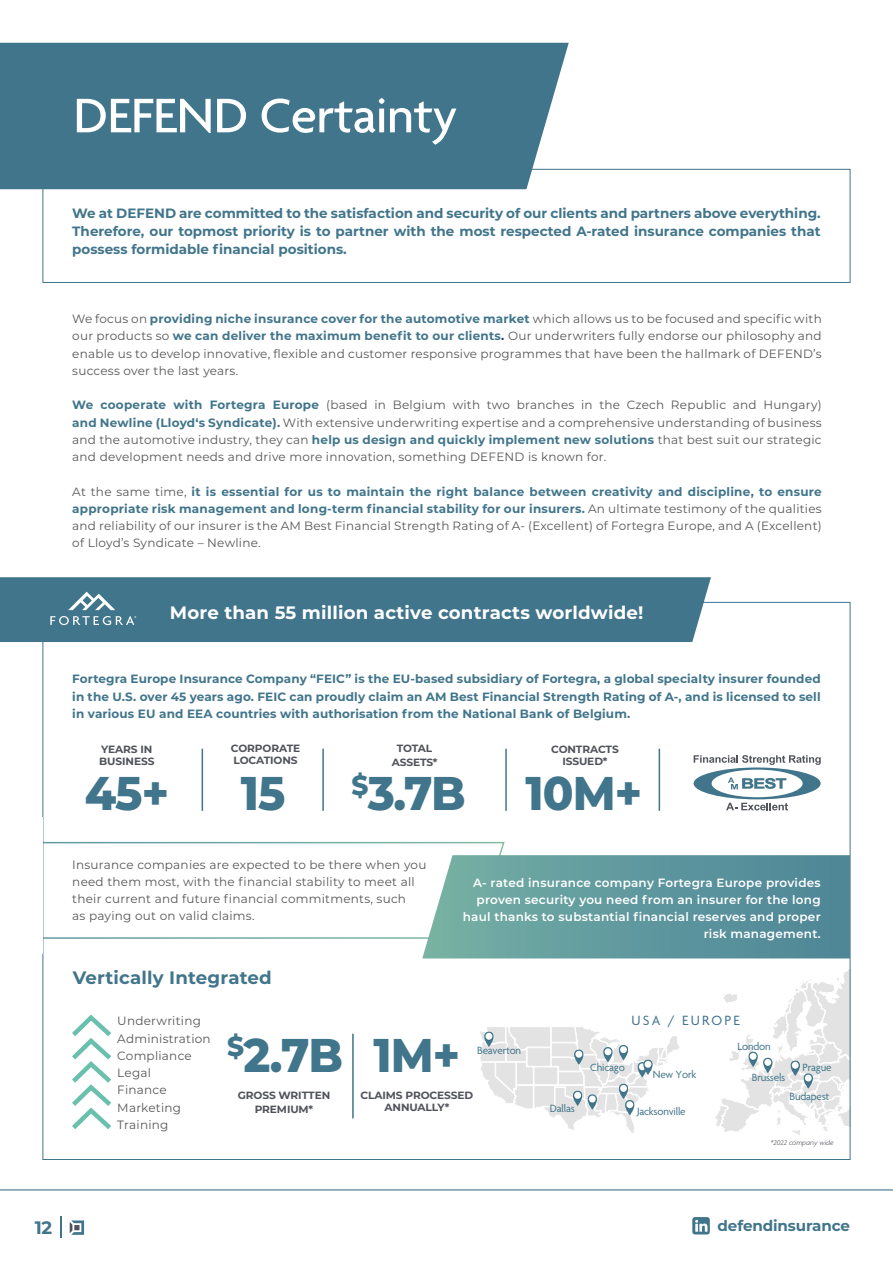
<style>
.page{position:relative;width:893px;height:1263px;background:#fff}
.page>*{position:absolute;margin:0;border:0;box-sizing:border-box;transform-origin:0 0}
.t1{font:500 52.5px "Agenda";letter-spacing:-.01em;color:#fff}
.t2{font:800 47.25px "Montserrat";letter-spacing:-.02em;color:#40758c;scale:.95 1}
.t3{font:600 35.25px "Agenda";color:#41758b}
.t4{font:700 18px "Montserrat";letter-spacing:.01em;color:#fff}
.t5{font:700 18px "Montserrat";letter-spacing:.01em;color:#41758b}
.t6{font:16.8px/19.4px "Agenda";color:#50535a}
.t7{font:700 15px "Montserrat";letter-spacing:-.01em;color:#41758b}
.t8{font:14.55px "Agenda";color:#41758b}
.t9{font:700 13.5px/18px "Montserrat";color:#41758b;text-align:justify}
.t10{font:12px/17.2px "Montserrat";letter-spacing:.02em;color:#575756;text-align:justify}
.t11{font:700 12px/17.2px "Montserrat";letter-spacing:.01em;color:#41758b;text-align:justify}
.t12{font:600 12px/17.2px "Montserrat";letter-spacing:.02em;color:#fff;text-align:right}
.t13{font:11.25px "Agenda";letter-spacing:-.02em;color:#41758b}
.t14{font:700 10.5px/12px "Montserrat";letter-spacing:-.01em;color:#50535a;text-align:center}
.t15{font:italic 300 7.5px "Agenda";color:#50535a}
.s1{font-weight:700;color:#41758b}
.s2{font-weight:700;color:#283583}
</style>
<div class="page">
<svg style="left:70px;top:1220px;width:14px;height:15px"></svg>
<hr style="left:60px;top:1216px;width:2px;height:21px;background:#41758b">
<svg style="left:692px;top:1217px;width:18px;height:17px"></svg>
<hr style="left:0;top:1189px;width:893px;height:1px;background:#41758b">
<svg style="left:45px;top:841px;width:460px;height:98px"></svg>
<svg style="left:422px;top:855px;width:426px;height:103px;background:#669da1"></svg>
<svg style="left:480px;top:1027px;width:199px;height:106px"></svg>
<svg style="left:715px;top:971px;width:133px;height:171px"></svg>
<svg style="left:484px;top:1031px;width:10px;height:16px"></svg>
<div style="left:485px;top:1033px;width:7px;height:7px;background:#fbfdfe;border-radius:50%"></div>
<svg style="left:574px;top:1049px;width:10px;height:16px"></svg>
<div style="left:575px;top:1051px;width:7px;height:7px;background:#fbfdfe;border-radius:50%"></div>
<svg style="left:603px;top:1047px;width:10px;height:15px"></svg>
<div style="left:604px;top:1048px;width:7px;height:7px;background:#fbfdfe;border-radius:50%"></div>
<svg style="left:619px;top:1083px;width:9px;height:16px"></svg>
<div style="left:620px;top:1085px;width:7px;height:7px;background:#fbfdfe;border-radius:50%"></div>
<svg style="left:625px;top:1100px;width:9px;height:15px"></svg>
<div style="left:626px;top:1101px;width:7px;height:7px;background:#fbfdfe;border-radius:50%"></div>
<svg style="left:588px;top:1094px;width:9px;height:16px"></svg>
<div style="left:589px;top:1095px;width:7px;height:7px;background:#fbfdfe;border-radius:50%"></div>
<svg style="left:573px;top:1090px;width:9px;height:16px"></svg>
<div style="left:574px;top:1092px;width:7px;height:7px;background:#fbfdfe;border-radius:50%"></div>
<svg style="left:619px;top:1045px;width:9px;height:15px"></svg>
<div style="left:620px;top:1047px;width:7px;height:7px;background:#92abb5;border-radius:50%"></div>
<div style="left:620px;top:1046px;width:7px;height:7px;background:#fbfdfe;border-radius:50%"></div>
<svg style="left:637px;top:1062px;width:10px;height:15px"></svg>
<div style="left:639px;top:1064px;width:7px;height:7px;background:#d7e1e5;border-radius:50%"></div>
<div style="left:639px;top:1063px;width:7px;height:7px;background:#fbfdfe;border-radius:50%"></div>
<svg style="left:643px;top:1059px;width:10px;height:16px"></svg>
<div style="left:645px;top:1061px;width:6px;height:7px;background:#fbfdfe;border-radius:50%"></div>
<svg style="left:748px;top:1051px;width:10px;height:16px"></svg>
<div style="left:750px;top:1053px;width:6px;height:7px;background:#fbfdfe;border-radius:50%"></div>
<svg style="left:790px;top:1060px;width:10px;height:16px"></svg>
<div style="left:792px;top:1062px;width:7px;height:7px;background:#fbfdfe;border-radius:50%"></div>
<svg style="left:763px;top:1057px;width:10px;height:16px"></svg>
<div style="left:764px;top:1059px;width:7px;height:7px;background:#fbfdfe;border-radius:50%"></div>
<svg style="left:803px;top:1073px;width:10px;height:16px"></svg>
<div style="left:805px;top:1074px;width:7px;height:7px;background:#fbfdfe;border-radius:50%"></div>
<div style="left:43px;top:169px;width:807px;height:114px;border:1px solid #41758b"></div>
<div style="left:0;top:43px;width:569px;height:146px;background:#41758b"></div>
<div style="left:0;top:577px;width:711px;height:65px;background:#41758b"></div>
<svg style="left:50px;top:616px;width:86px;height:9px"></svg>
<svg style="left:68px;top:592px;width:47px;height:18px"></svg>
<svg style="left:694px;top:755px;width:127px;height:55px"></svg>
<hr style="left:202px;top:749px;width:1px;height:62px;background:#41758b">
<hr style="left:322px;top:749px;width:2px;height:62px;background:#41758b">
<hr style="left:505px;top:749px;width:2px;height:62px;background:#41758b">
<hr style="left:352px;top:1034px;width:2px;height:84px;background:#41758b">
<hr style="left:659px;top:749px;width:1px;height:62px;background:#41758b">
<svg style="left:72px;top:1014px;width:39px;height:116px"></svg>
<h1 class="t1" style="left:73px;top:83px;width:386px">DEFEND Certainty</h1>
<p class="t9" style="left:72px;top:204px;width:750px">We at DEFEND are committed to the satisfaction and security of our clients and partners above everything.<br>Therefore, our topmost priority is to partner with the most respected A-rated insurance companies that possess formidable financial positions.</p>
<p class="t10" style="left:72px;top:310px;width:751px">We focus on <span class="s1">providing niche insurance cover for the automotive market</span> which allows us to be focused and specific with our products so <span class="s1">we can deliver the maximum benefit to our clients</span><span class="s2">.</span> Our underwriters fully endorse our philosophy and enable us to develop innovative, flexible and customer responsive programmes that have been the hallmark of DEFEND’s success over the last years.</p>
<p class="t10" style="left:72px;top:396px;width:751px"><span class="s1">We cooperate with Fortegra Europe</span> (based in Belgium with two branches in the Czech Republic and Hungary) <span class="s1">and Newline (Lloyd‘s Syndicate).</span> With extensive underwriting expertise and a comprehensive understanding of business and the automotive industry, they can <span class="s1">help us design and quickly implement new solutions</span> that best suit our strategic and development needs and drive more innovation, something DEFEND is known for.</p>
<p class="t10" style="left:72px;top:482px;width:751px">At the same time, <span class="s1">it is essential for us to maintain the right balance between creativity and discipline, to ensure appropriate risk management and long-term financial stability for our insurers.</span> An ultimate testimony of the qualities and reliability of our insurer is the AM Best Financial Strength Rating of A- (Excellent) of Fortegra Europe, and A (Excellent) of Lloyd’s Syndicate – Newline.</p>
<h3 class="t4" style="left:170px;top:600px;width:475px">More than 55 million active contracts worldwide!</h3>
<p class="t11" style="left:72px;top:670px;width:750px">Fortegra Europe Insurance Company “FEIC” is the EU-based subsidiary of Fortegra, a global specialty insurer founded in the U.S. over 45 years ago. FEIC can proudly claim an AM Best Financial Strength Rating of A-, and is licensed to sell in various EU and EEA countries with authorisation from the National Bank of Belgium.</p>
<p class="t14" style="left:99px;top:743px;width:57px;text-align:left">YEARS IN<br>BUSINESS</p>
<h2 class="t2" style="left:85px;top:759px;width:90px">45+</h2>
<p class="t14" style="left:231px;top:742px;width:71px;text-align:left">CORPORATE<br>LOCATIONS</p>
<p class="t14" style="left:551px;top:743px;width:69px">CONTRACTS<br>ISSUED*</p>
<p class="t14" style="left:392px;top:741px;width:47px;line-height:13.5px">TOTAL<br>ASSETS*</p>
<h2 class="t2" style="left:352px;top:759px;width:122px"><sup>$</sup>3.7B</h2>
<h2 class="t2" style="left:241px;top:759px;width:48px">15</h2>
<h2 class="t2" style="left:525px;top:759px;width:124px">10M+</h2>
<p class="t10" style="left:72px;top:855px;width:356px;text-align:left">Insurance companies are expected to be there when you need them most, with the financial stability to meet all their current and future financial commitments, such<br>as paying out on valid claims.</p>
<p class="t12" style="left:463px;top:873px;width:359px">A- rated insurance company Fortegra Europe provides proven security you need from an insurer for the long haul thanks to substantial financial reserves and proper risk management.</p>
<h3 class="t3" style="left:-3px;top:964px;width:292px">Vertically Integrated</h3>
<h3 class="t6" style="left:59px;top:1009px;width:102px">Underwriting<br>Administration</h3>
<h3 class="t5" style="left:73px;top:965px;width:200px">Vertically Integrated</h3>
<p class="t10" style="left:117px;top:1012px;width:95px;text-align:left">Underwriting<br>Administration<br>Compliance<br>Legal<br>Finance<br>Marketing<br>Training</p>
<h2 class="t2" style="left:227px;top:1020px;width:247px"><sup>$</sup>2.7B 1M+</h2>
<p class="t13" style="left:477px;top:1044px;width:45px">Beaverton</p>
<p class="t14" style="left:238px;top:1088px;width:94px;line-height:13.5px">GROSS WRITTEN<br>PREMIUM*</p>
<p class="t14" style="left:360px;top:1089px;width:114px">CLAIMS PROCESSED<br>ANNUALLY*</p>
<p class="t8" style="left:632px;top:1011px;width:110px">USA / EUROPE</p>
<p class="t13" style="left:590px;top:1061px;width:36px">Chicago</p>
<p class="t13" style="left:653px;top:1067px;width:45px">New York</p>
<p class="t13" style="left:550px;top:1101px;width:26px">Dallas</p>
<p class="t13" style="left:637px;top:1104px;width:50px">Jacksonville</p>
<p class="t13" style="left:737px;top:1039px;width:35px">London</p>
<p class="t13" style="left:752px;top:1071px;width:35px">Brussels</p>
<p class="t13" style="left:802px;top:1060px;width:30px">Prague</p>
<p class="t13" style="left:790px;top:1089px;width:41px">Budapest</p>
<p class="t15" style="left:770px;top:1138px;width:65px">*2022 company wide</p>
<h3 class="t5" style="left:35px;top:1215px;width:19px">12</h3>
<p class="t7" style="left:718px;top:1215px;width:134px">defendinsurance</p>
</div>
